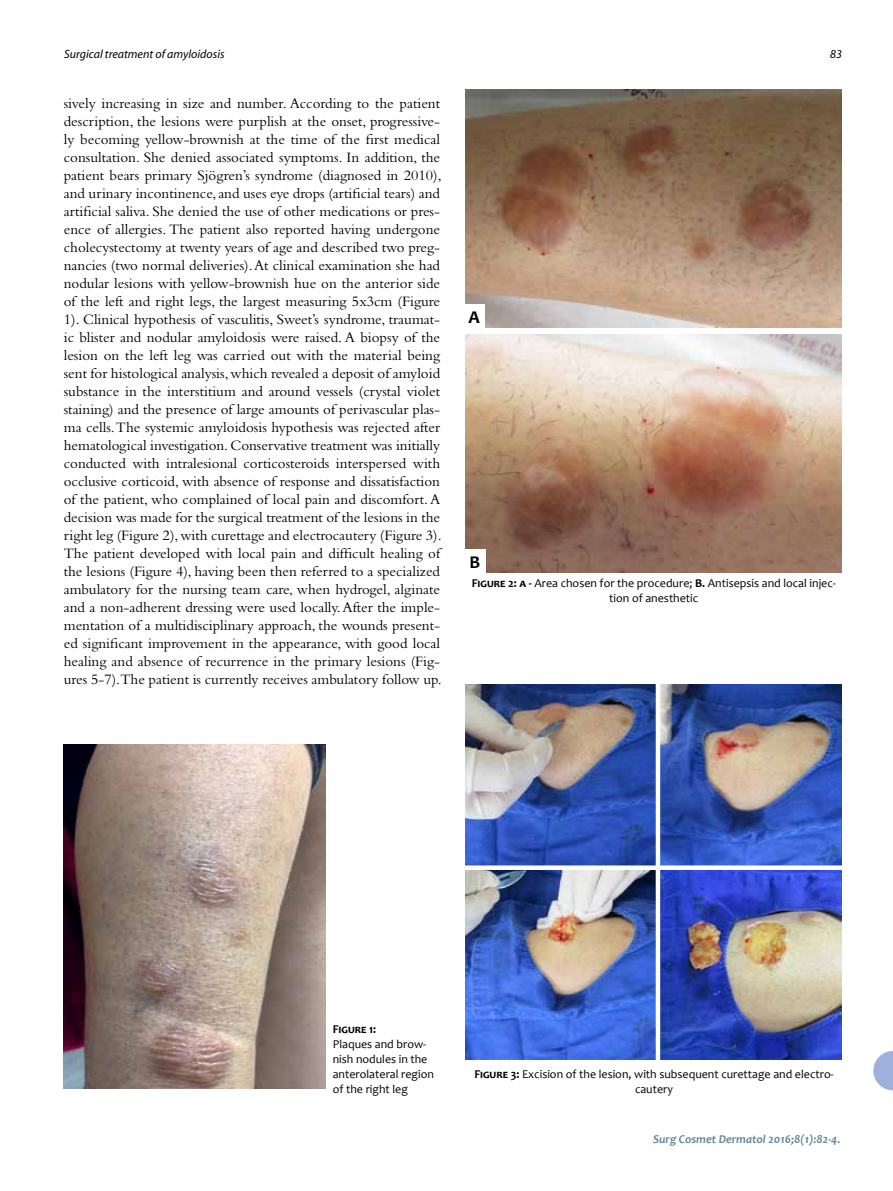
<style>
.page{position:relative;width:893px;height:1191px;background:#fff}
.page>*{position:absolute;margin:0;border:0;box-sizing:border-box;transform-origin:0 0}
.t1{font:700 18px "Candara";color:#000}
.t2{font:15px/18px "Bembo";color:#000;text-align:justify}
.t3{font:12px/15px "Candara";color:#000;text-align:center}
.t4{font:italic 700 12px "Candara";color:#688594}
.t5{font:italic 12px "Myriad";color:#000}
.t6{font:700 12px "Candara";color:#000}
.s1{font-weight:700}
</style>
<div class="page">
<img style="left:64px;top:744px;width:261px;height:344px">
<img style="left:466px;top:685px;width:376px;height:374px">
<img style="left:466px;top:89px;width:376px;height:238px">
<img style="left:466px;top:334px;width:376px;height:238px">
<div style="left:463px;top:304px;width:22px;height:25px;background:#fff"></div>
<div style="left:464px;top:549px;width:21px;height:25px;background:#fff"></div>
<div style="left:458px;top:865px;width:391px;height:5px;background:#fff"></div>
<hr style="left:656px;top:678px;width:4px;height:391px;background:#fff">
<svg style="left:873px;top:1051px;width:20px;height:39px"></svg>
<p class="t5" style="left:64px;top:48px;width:162px">Surgical treatment of amyloidosis</p>
<p class="t5" style="left:830px;top:48px;width:13px">83</p>
<p class="t2" style="left:64px;top:94px;width:379px">sively increasing in size and number. According to the patient description, the lesions were purplish at the onset, progressive&shy;ly becoming yellow-brownish at the time of the first medical consultation. She denied associated symptoms. In addition, the patient bears primary Sjögren’s syndrome (diagnosed in 2010), and urinary incontinence, and uses eye drops (artificial tears) and artificial saliva. She denied the use of other medications or pres&shy;ence of allergies. The patient also reported having undergone cholecystectomy at twenty years of age and described two preg&shy;nancies (two normal deliveries). At clinical examination she had nodular lesions with yellow-brownish hue on the anterior side of the left and right legs, the largest measuring 5x3cm (Figure 1). Clinical hypothesis of vasculitis, Sweet’s syndrome, traumat&shy;ic blister and nodular amyloidosis were raised. A biopsy of the lesion on the left leg was carried out with the material being sent for histological analysis, which revealed a deposit of amyloid substance in the interstitium and around vessels (crystal violet staining) and the presence of large amounts of perivascular plas&shy;ma cells. The systemic amyloidosis hypothesis was rejected after hematological investigation. Conservative treatment was initially conducted with intralesional corticosteroids interspersed with occlusive corticoid, with absence of response and dissatisfaction of the patient, who complained of local pain and discomfort. A decision was made for the surgical treatment of the lesions in the right leg (Figure 2), with curettage and electrocautery (Figure 3).<br>The patient developed with local pain and difficult healing of the lesions (Figure 4), having been then referred to a specialized ambulatory for the nursing team care, when hydrogel, alginate and a non-adherent dressing were used locally. After the imple&shy;mentation of a multidisciplinary approach, the wounds present&shy;ed significant improvement in the appearance, with good local healing and absence of recurrence in the primary lesions (Fig&shy;ures 5-7).The patient is currently receives ambulatory follow up.</p>
<p class="t1" style="left:468px;top:306px;width:13px">A</p>
<p class="t1" style="left:469px;top:551px;width:12px">B</p>
<p class="t3" style="left:472px;top:575px;width:366px"><span class="s1">Figure 2: a -</span> Area chosen for the procedure; <span class="s1">B.</span> Antisepsis and local injec&shy;tion of anesthetic</p>
<p class="t6" style="left:333px;top:1021px;width:45px">Figure 1:</p>
<p class="t3" style="left:333px;top:1036px;width:103px;text-align:left">Plaques and brow&shy;nish nodules in the anterolateral region of the right leg</p>
<p class="t3" style="left:474px;top:1066px;width:361px"><span class="s1">Figure 3:</span> Excision of the lesion, with subsequent curettage and electro&shy;cautery</p>
<p class="t4" style="left:653px;top:1131px;width:189px">Surg Cosmet Dermatol 2016;8(1):82-4.</p>
</div>
